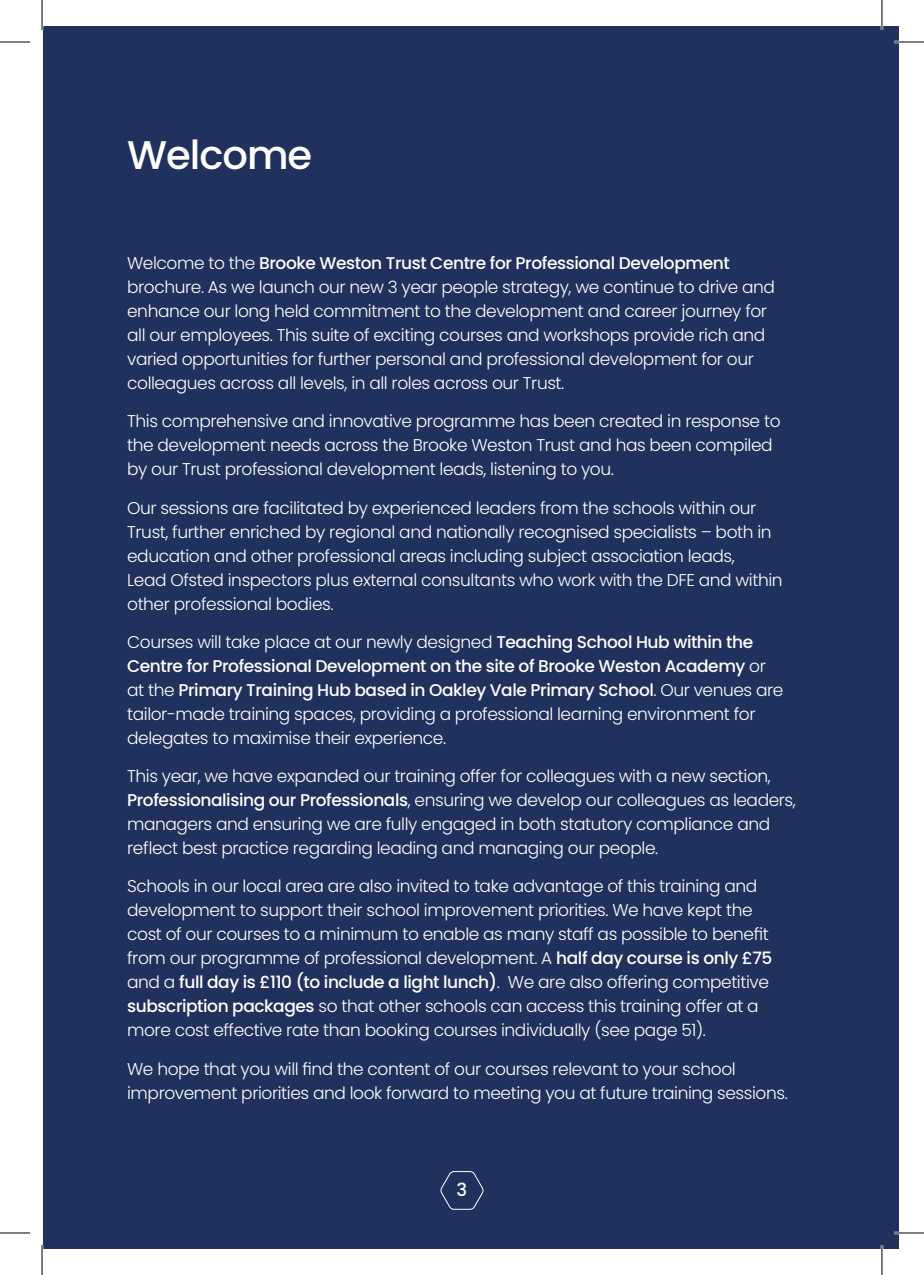
<style>
.page{position:relative;width:924px;height:1275px;background:#fff}
.page>*{position:absolute;margin:0;border:0;box-sizing:border-box;transform-origin:0 0}
.t1{font:500 40px "Poppins";letter-spacing:-.025em;color:#fff}
.t2{font:500 18px "Poppins";color:#fff}
.t3{font:300 17px/24px "Poppins";letter-spacing:-.025em;color:#fff}
.s1{font-weight:500}
</style>
<div class="page">
<div style="left:43px;top:26px;width:855px;height:1223px;background:#21315d"></div>
<svg style="left:440px;top:1171px;width:43px;height:38px"></svg>
<hr style="left:893px;top:41px;width:30px;height:2px;background:#fff">
<hr style="left:893px;top:1231px;width:30px;height:3px;background:#fff">
<hr style="left:880px;top:0;width:2px;height:30px;background:#fff">
<hr style="left:880px;top:1245px;width:2px;height:30px;background:#fff">
<hr style="left:0;top:42px;width:30px;height:1px;background:#000">
<hr style="left:893px;top:42px;width:30px;height:1px;background:#000">
<hr style="left:0;top:1232px;width:30px;height:1px;background:#000">
<hr style="left:893px;top:1232px;width:30px;height:1px;background:#000">
<hr style="left:42px;top:0;width:1px;height:30px;background:#000">
<hr style="left:42px;top:1245px;width:1px;height:30px;background:#000">
<hr style="left:881px;top:0;width:1px;height:30px;background:#000">
<hr style="left:881px;top:1245px;width:1px;height:30px;background:#000">
<p class="t1" style="left:127px;top:132px;width:186px">Welcome</p>
<p class="t3" style="left:127px;top:251px;width:649px">Welcome to the <span class="s1">Brooke Weston Trust Centre for Professional Development </span>brochure. As we launch our new 3 year people strategy, we continue to drive and enhance our long held commitment to the development and career journey for all our employees. This suite of exciting courses and workshops provide rich and varied opportunities for further personal and professional development for our colleagues across all levels, in all roles across our Trust.</p>
<p class="t3" style="left:127px;top:409px;width:654px">This comprehensive and innovative programme has been created in response to the development needs across the Brooke Weston Trust and has been compiled by our Trust professional development leads, listening to you.</p>
<p class="t3" style="left:127px;top:496px;width:656px">Our sessions are facilitated by experienced leaders from the schools within our Trust, further enriched by regional and nationally recognised specialists – both in education and other professional areas including subject association leads,<br>Lead Ofsted inspectors plus external consultants who work with the DFE and within other professional bodies.</p>
<p class="t3" style="left:127px;top:630px;width:657px">Courses will take place at our newly designed <span class="s1">Teaching School Hub within the Centre for Professional Development on the site of Brooke Weston Academy</span> or at the <span class="s1">Primary Training Hub based in Oakley Vale Primary School</span>. Our venues are tailor-made training spaces, providing a professional learning environment for delegates to maximise their experience.</p>
<p class="t3" style="left:127px;top:764px;width:670px">This year, we have expanded our training offer for colleagues with a new section, <span class="s1">Professionalising our Professionals</span>, ensuring we develop our colleagues as leaders, managers and ensuring we are fully engaged in both statutory compliance and reflect best practice regarding leading and managing our people.</p>
<p class="t3" style="left:127px;top:874px;width:646px">Schools in our local area are also invited to take advantage of this training and development to support their school improvement priorities. We have kept the cost of our courses to a minimum to enable as many staff as possible to benefit from our programme of professional development. A <span class="s1">half day course is only £75 </span>and a <span class="s1">full day is £110 (to include a light lunch)</span>. We are also offering competitive <span class="s1">subscription packages</span> so that other schools can access this training offer at a more cost effective rate than booking courses individually (see page 51).</p>
<p class="t3" style="left:127px;top:1056px;width:661px">We hope that you will find the content of our courses relevant to your school improvement priorities and look forward to meeting you at future training sessions.</p>
<p class="t2" style="left:456px;top:1179px;width:12px">3</p>
</div>
